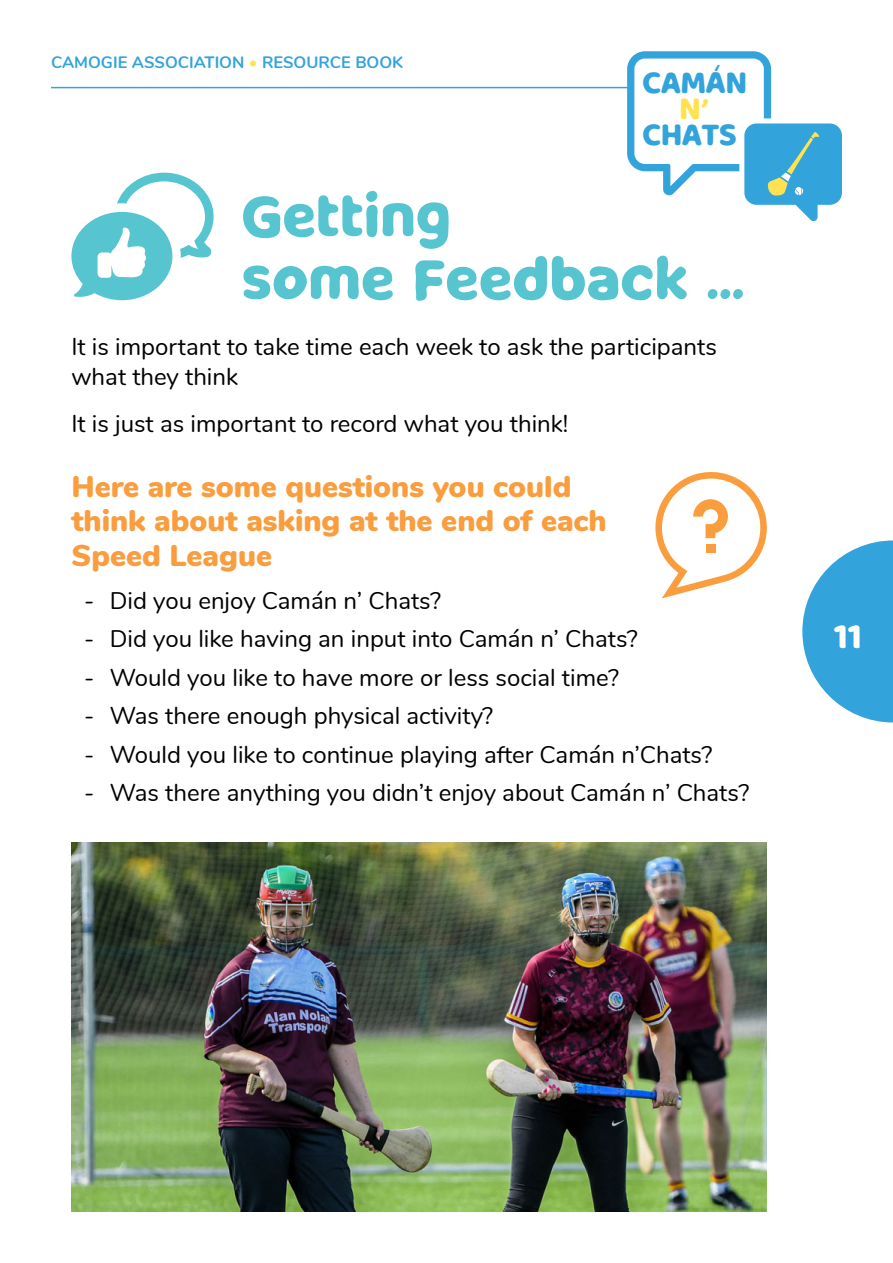
<style>
.page{position:relative;width:893px;height:1263px;background:#fff}
.page>*{position:absolute;margin:0;border:0;box-sizing:border-box;transform-origin:0 0}
.t1{font:58.5px/63px "Milky Nice";color:#56c5d0}
.t2{font:33px "Milky Nice";color:#fff}
.t3{font:900 30px/34.5px "Nunito";color:#f99d3e}
.t4{font:30px/25.8px "Milky Nice";color:#33a3dc;text-align:center}
.t5{font:24px/30px "Nunito";color:#000}
.t6{font:700 16.5px "Nunito";color:#33a3dc}
.s1{color:#ffe250}
</style>
<div class="page">
<svg style="left:71px;top:173px;width:143px;height:127px"></svg>
<hr style="left:51px;top:87px;width:648px;height:1px;background:#33a3dc">
<svg style="left:627px;top:51px;width:215px;height:171px"></svg>
<svg style="left:802px;top:540px;width:91px;height:182px"></svg>
<img style="left:71px;top:842px;width:696px;height:370px">
<svg style="left:655px;top:472px;width:112px;height:126px"></svg>
<div style="left:706px;top:544px;width:9px;height:9px;background:#f99d3e"></div>
<p class="t6" style="left:51px;top:50px;width:354px">CAMOGIE ASSOCIATION <span class="s1">•</span> RESOURCE BOOK</p>
<p class="t4" style="left:643px;top:70px;width:106px">CAMÁN<br><span class="s1">N’<br></span>CHATS</p>
<p class="t1" style="left:242px;top:185px;width:504px">Getting<br>some Feedback ...</p>
<p class="t5" style="left:71px;top:331px;width:647px">It is important to take time each week to ask the participants what they think</p>
<p class="t5" style="left:71px;top:408px;width:498px">It is just as important to record what you think!</p>
<p class="t3" style="left:71px;top:467px;width:537px">Here are some questions you could think about asking at the end of each<br>Speed League</p>
<p class="t5" style="left:84px;top:584px;width:358px">- Did you enjoy Camán n’ Chats?</p>
<p class="t5" style="left:84px;top:622px;width:555px">- Did you like having an input into Camán n’ Chats?</p>
<p class="t5" style="left:84px;top:661px;width:536px">- Would you like to have more or less social time?</p>
<p class="t5" style="left:84px;top:699px;width:410px">- Was there enough physical activity?</p>
<p class="t5" style="left:84px;top:738px;width:630px">- Would you like to continue playing after Camán n’Chats?</p>
<p class="t5" style="left:84px;top:776px;width:667px">- Was there anything you didn’t enjoy about Camán n’ Chats?</p>
<p class="t2" style="left:834px;top:616px;width:29px">11</p>
</div>
